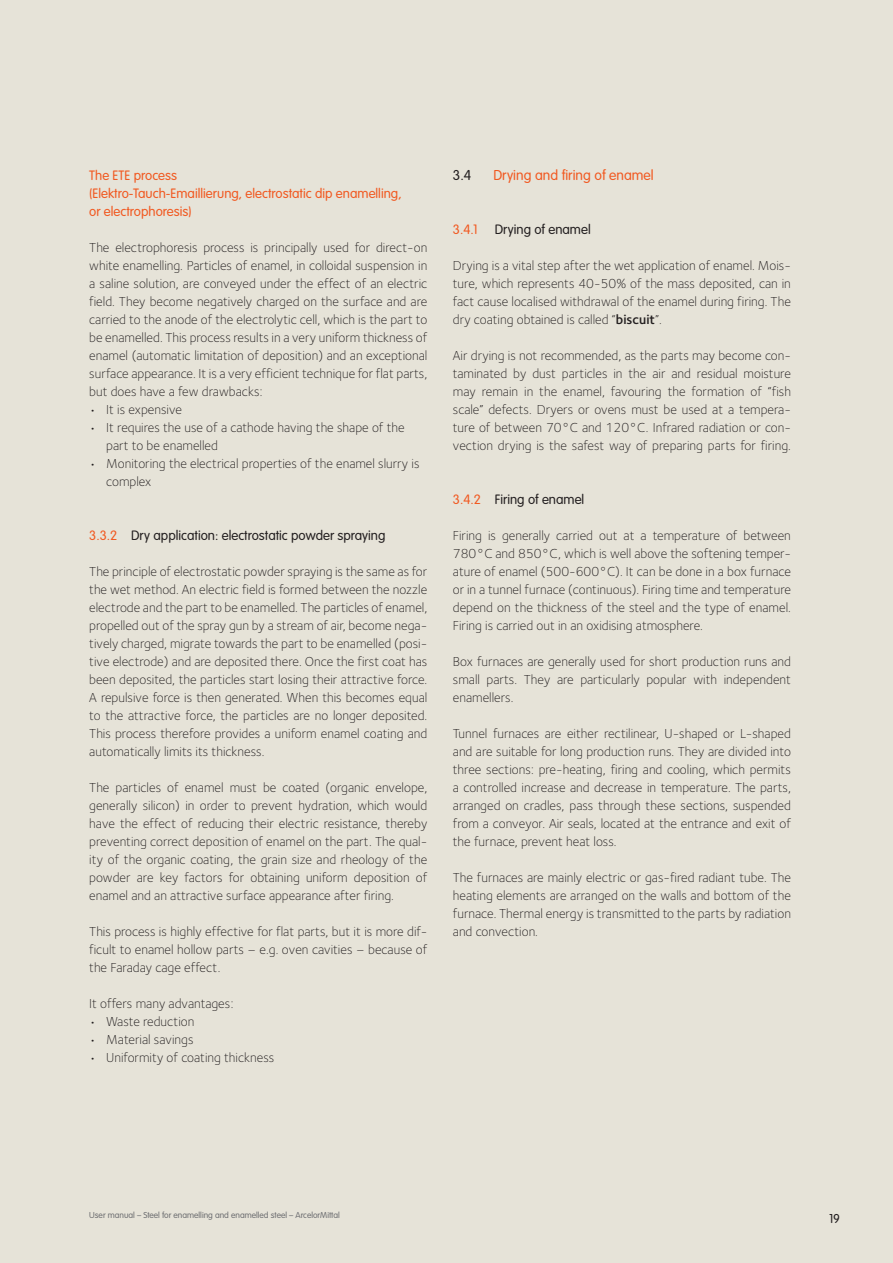
<style>
.page{position:relative;width:893px;height:1263px;background:#e6e3d8}
.page>*{position:absolute;margin:0;border:0;box-sizing:border-box;transform-origin:0 0}
.t1{font:300 15px "VAG2";color:#f15921}
.t2{font:300 15px "VAG2";color:#231f20}
.t3{font:300 14.25px/18px "VAG2";color:#f15921}
.t4{font:300 14.25px "VAG2";color:#231f20}
.t5{font:300 13.5px/18px "Sterling";color:#231f20;text-align:justify}
.t6{font:300 13.5px "VAG2";color:#231f20}
.t7{font:300 9px "VAG2";color:#6c6d70}
.s1{color:#f15921}
.s2{font-weight:600}
</style>
<div class="page">
<p class="t3" style="left:89px;top:167px;width:314px">The ETE process<br>(Elektro-Tauch-Emaillierung, electrostatic dip enamelling, or electrophoresis)</p>
<p class="t5" style="left:89px;top:239px;width:340px">The electrophoresis process is principally used for direct-on white enamelling. Particles of enamel, in colloidal suspension in a saline solution, are conveyed under the effect of an electric field. They become negatively charged on the surface and are carried to the anode of the electrolytic cell, which is the part to be enamelled. This process results in a very uniform thickness of enamel (automatic limitation of deposition) and an exceptional surface appearance. It is a very efficient technique for flat parts, but does have a few drawbacks:</p>
<p class="t5" style="left:89px;top:401px;width:94px">• It is expensive</p>
<p class="t5" style="left:106px;top:419px;width:300px;text-indent:-17px">• It requires the use of a cathode having the shape of the part to be enamelled</p>
<p class="t5" style="left:106px;top:455px;width:315px;text-indent:-17px">• Monitoring the electrical properties of the enamel slurry is complex</p>
<p class="t4" style="left:89px;top:528px;width:298px"><span class="s1">3.3.2</span> Dry application: electrostatic powder spraying</p>
<p class="t5" style="left:89px;top:563px;width:340px">The principle of electrostatic powder spraying is the same as for the wet method. An electric field is formed between the nozzle electrode and the part to be enamelled. The particles of enamel, propelled out of the spray gun by a stream of air, become nega&shy;tively charged, migrate towards the part to be enamelled (posi&shy;tive electrode) and are deposited there. Once the first coat has been deposited, the particles start losing their attractive force.<br>A repulsive force is then generated. When this becomes equal to the attractive force, the particles are no longer deposited.<br>This process therefore provides a uniform enamel coating and automatically limits its thickness.</p>
<p class="t5" style="left:89px;top:779px;width:340px">The particles of enamel must be coated (organic envelope, generally silicon) in order to prevent hydration, which would have the effect of reducing their electric resistance, thereby preventing correct deposition of enamel on the part. The qual&shy;ity of the organic coating, the grain size and rheology of the powder are key factors for obtaining uniform deposition of enamel and an attractive surface appearance after firing.</p>
<p class="t5" style="left:89px;top:923px;width:340px">This process is highly effective for flat parts, but it is more dif&shy;ficult to enamel hollow parts – e.g. oven cavities – because of the Faraday cage effect.</p>
<p class="t5" style="left:89px;top:995px;width:146px">It offers many advantages:</p>
<p class="t5" style="left:89px;top:1013px;width:107px">• Waste reduction</p>
<p class="t5" style="left:89px;top:1031px;width:106px">• Material savings</p>
<p class="t5" style="left:89px;top:1049px;width:186px">• Uniformity of coating thickness</p>
<p class="t2" style="left:453px;top:167px;width:20px">3.4</p>
<p class="t1" style="left:493px;top:167px;width:162px">Drying and firing of enamel</p>
<p class="t4" style="left:453px;top:222px;width:139px"><span class="s1">3.4.1</span> Drying of enamel</p>
<p class="t5" style="left:453px;top:257px;width:340px">Drying is a vital step after the wet application of enamel. Mois&shy;ture, which represents 40-50% of the mass deposited, can in fact cause localised withdrawal of the enamel during firing. The dry coating obtained is called “<span class="s2">biscuit</span>”.</p>
<p class="t5" style="left:453px;top:347px;width:340px">Air drying is not recommended, as the parts may become con&shy;taminated by dust particles in the air and residual moisture may remain in the enamel, favouring the formation of “fish scale” defects. Dryers or ovens must be used at a tempera&shy;ture of between 70°C and 120°C. Infrared radiation or con&shy;vection drying is the safest way of preparing parts for firing.</p>
<p class="t4" style="left:453px;top:492px;width:133px"><span class="s1">3.4.2</span> Firing of enamel</p>
<p class="t5" style="left:453px;top:527px;width:340px">Firing is generally carried out at a temperature of between 780°C and 850°C, which is well above the softening temper&shy;ature of enamel (500-600°C). It can be done in a box furnace or in a tunnel furnace (continuous). Firing time and temperature depend on the thickness of the steel and the type of enamel.<br>Firing is carried out in an oxidising atmosphere.</p>
<p class="t5" style="left:453px;top:653px;width:340px">Box furnaces are generally used for short production runs and small parts. They are particularly popular with independent enamellers.</p>
<p class="t5" style="left:453px;top:725px;width:340px">Tunnel furnaces are either rectilinear, U-shaped or L-shaped and are suitable for long production runs. They are divided into three sections: pre-heating, firing and cooling, which permits a controlled increase and decrease in temperature. The parts, arranged on cradles, pass through these sections, suspended from a conveyor. Air seals, located at the entrance and exit of the furnace, prevent heat loss.</p>
<p class="t5" style="left:453px;top:869px;width:340px">The furnaces are mainly electric or gas-fired radiant tube. The heating elements are arranged on the walls and bottom of the furnace. Thermal energy is transmitted to the parts by radiation and convection.</p>
<p class="t7" style="left:89px;top:1210px;width:252px">User manual – Steel for enamelling and enamelled steel – ArcelorMittal</p>
<p class="t6" style="left:829px;top:1211px;width:12px">19</p>
</div>
